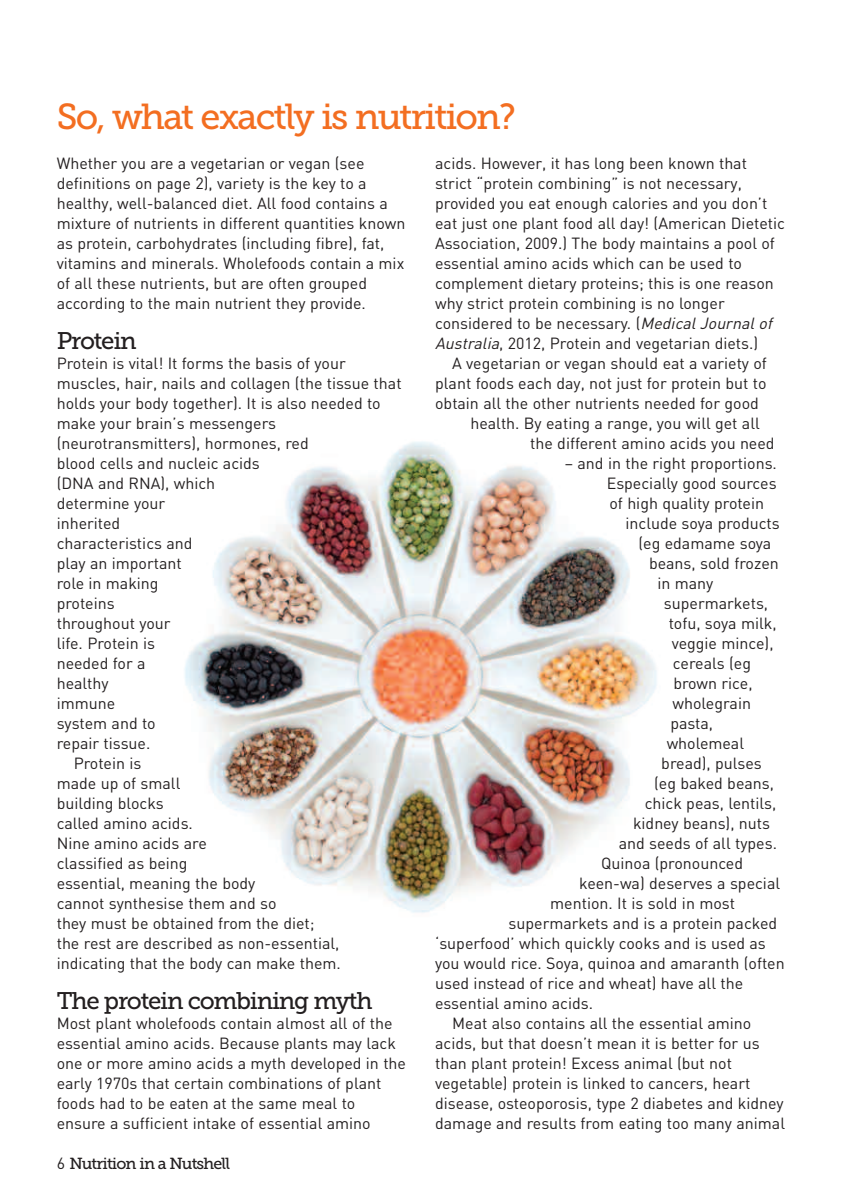
<style>
.page{position:relative;width:842px;height:1191px;background:#fff}
.page>*{position:absolute;margin:0;border:0;box-sizing:border-box;transform-origin:0 0}
.t1{font:36px "Museo Slab 500";letter-spacing:-.05em;color:#f36e21}
.t2{font:24px "Museo Slab 500";letter-spacing:-.05em;color:#231f20}
.t3{font:16px/20px "DIN";color:#231f20}
.t4{font:16px "Museo Slab 500";letter-spacing:-.05em;color:#231f20}
.s1{font-family:"DIN"}
.s2{font-style:italic}
</style>
<div class="page">
<img style="left:168px;top:424px;width:505px;height:505px;border-radius:50%">
<h1 class="t1" style="left:57px;top:104px;width:461px">So, what exactly is nutrition?</h1>
<p class="t3" style="left:57px;top:154px;width:350px">Whether you are a vegetarian or vegan (see definitions on page 2), variety is the key to a healthy, well-balanced diet. All food contains a mixture of nutrients in different quantities known as protein, carbohydrates (including fibre), fat, vitamins and minerals. Wholefoods contain a mix of all these nutrients, but are often grouped according to the main nutrient they provide.</p>
<h2 class="t2" style="left:57px;top:332px;width:82px">Protein</h2>
<p class="t3" style="left:57px;top:354px;width:291px">Protein is vital! It forms the basis of your</p>
<p class="t3" style="left:57px;top:374px;width:346px">muscles, hair, nails and collagen (the tissue that</p>
<p class="t3" style="left:57px;top:394px;width:326px">holds your body together). It is also needed to</p>
<p class="t3" style="left:57px;top:414px;width:221px">make your brain’s messengers</p>
<p class="t3" style="left:57px;top:434px;width:254px">(neurotransmitters), hormones, red</p>
<p class="t3" style="left:57px;top:454px;width:205px">blood cells and nucleic acids</p>
<p class="t3" style="left:57px;top:474px;width:160px">(DNA and RNA), which</p>
<p class="t3" style="left:57px;top:494px;width:110px">determine your</p>
<p class="t3" style="left:57px;top:514px;width:65px">inherited</p>
<p class="t3" style="left:57px;top:534px;width:137px">characteristics and</p>
<p class="t3" style="left:57px;top:554px;width:127px">play an important</p>
<p class="t3" style="left:57px;top:574px;width:103px">role in making</p>
<p class="t3" style="left:57px;top:594px;width:59px">proteins</p>
<p class="t3" style="left:57px;top:614px;width:115px">throughout your</p>
<p class="t3" style="left:57px;top:634px;width:100px">life. Protein is</p>
<p class="t3" style="left:57px;top:654px;width:90px">needed for a</p>
<p class="t3" style="left:57px;top:674px;width:54px">healthy</p>
<p class="t3" style="left:57px;top:694px;width:60px">immune</p>
<p class="t3" style="left:57px;top:714px;width:101px">system and to</p>
<p class="t3" style="left:57px;top:734px;width:95px">repair tissue.</p>
<p class="t3" style="left:74px;top:754px;width:69px">Protein is</p>
<p class="t3" style="left:57px;top:774px;width:125px">made up of small</p>
<p class="t3" style="left:57px;top:794px;width:109px">building blocks</p>
<p class="t3" style="left:57px;top:814px;width:138px">called amino acids.</p>
<p class="t3" style="left:57px;top:834px;width:152px">Nine amino acids are</p>
<p class="t3" style="left:57px;top:854px;width:132px">classified as being</p>
<p class="t3" style="left:57px;top:874px;width:200px">essential, meaning the body</p>
<p class="t3" style="left:57px;top:894px;width:221px">cannot synthesise them and so</p>
<p class="t3" style="left:57px;top:914px;width:259px">they must be obtained from the diet;</p>
<p class="t3" style="left:57px;top:934px;width:284px">the rest are described as non-essential,</p>
<p class="t3" style="left:57px;top:954px;width:286px">indicating that the body can make them.</p>
<h2 class="t2" style="left:57px;top:992px;width:317px">The protein combining myth</h2>
<p class="t3" style="left:57px;top:1014px;width:351px">Most plant wholefoods contain almost all of the essential amino acids. Because plants may lack one or more amino acids a myth developed in the early 1970s that certain combinations of plant foods had to be eaten at the same meal to ensure a sufficient intake of essential amino</p>
<p class="t4" style="left:57px;top:1158px;width:175px"><span class="s1">6</span> Nutrition in a Nutshell</p>
<p class="t3" style="left:435px;top:154px;width:351px">acids. However, it has long been known that strict “protein combining” is not necessary, provided you eat enough calories and you don’t eat just one plant food all day! (American Dietetic Association, 2009.) The body maintains a pool of essential amino acids which can be used to complement dietary proteins; this is one reason why strict protein combining is no longer considered to be necessary. (<span class="s2">MedicalJournalof Australia</span>, 2012, Protein and vegetarian diets.)</p>
<p class="t3" style="left:452px;top:354px;width:316px">A vegetarian or vegan should eat a variety of</p>
<p class="t3" style="left:435px;top:374px;width:333px">plant foods each day, not just for protein but to</p>
<p class="t3" style="left:435px;top:394px;width:325px">obtain all the other nutrients needed for good</p>
<p class="t3" style="left:470px;top:414px;width:291px">health. By eating a range, you will get all</p>
<p class="t3" style="left:530px;top:434px;width:246px">the different amino acids you need</p>
<p class="t3" style="left:565px;top:454px;width:214px">– and in the right proportions.</p>
<p class="t3" style="left:607px;top:474px;width:171px">Especially good sources</p>
<p class="t3" style="left:609px;top:494px;width:156px">of high quality protein</p>
<p class="t3" style="left:625px;top:514px;width:156px">include soya products</p>
<p class="t3" style="left:638px;top:534px;width:134px">(eg edamame soya</p>
<p class="t3" style="left:649px;top:554px;width:131px">beans, sold frozen</p>
<p class="t3" style="left:657px;top:574px;width:57px">in many</p>
<p class="t3" style="left:664px;top:594px;width:106px">supermarkets,</p>
<p class="t3" style="left:669px;top:614px;width:109px">tofu, soya milk,</p>
<p class="t3" style="left:672px;top:634px;width:103px">veggie mince),</p>
<p class="t3" style="left:673px;top:654px;width:80px">cereals (eg</p>
<p class="t3" style="left:673px;top:674px;width:81px">brown rice,</p>
<p class="t3" style="left:672px;top:694px;width:80px">wholegrain</p>
<p class="t3" style="left:670px;top:714px;width:44px">pasta,</p>
<p class="t3" style="left:667px;top:734px;width:79px">wholemeal</p>
<p class="t3" style="left:661px;top:754px;width:102px">bread), pulses</p>
<p class="t3" style="left:654px;top:774px;width:121px">(eg baked beans,</p>
<p class="t3" style="left:645px;top:794px;width:133px">chick peas, lentils,</p>
<p class="t3" style="left:633px;top:814px;width:139px">kidney beans), nuts</p>
<p class="t3" style="left:619px;top:834px;width:160px">and seeds of all types.</p>
<p class="t3" style="left:601px;top:854px;width:143px">Quinoa (pronounced</p>
<p class="t3" style="left:579px;top:874px;width:203px">keen-wa) deserves a special</p>
<p class="t3" style="left:550px;top:894px;width:186px">mention. It is sold in most</p>
<p class="t3" style="left:509px;top:914px;width:270px">supermarkets and is a protein packed</p>
<p class="t3" style="left:435px;top:934px;width:332px">‘superfood’ which quickly cooks and is used as</p>
<p class="t3" style="left:435px;top:954px;width:351px">you would rice. Soya, quinoa and amaranth (often</p>
<p class="t3" style="left:435px;top:974px;width:309px">used instead of rice and wheat) have all the</p>
<p class="t3" style="left:435px;top:994px;width:159px">essential amino acids.</p>
<p class="t3" style="left:452px;top:1014px;width:301px">Meat also contains all the essential amino</p>
<p class="t3" style="left:435px;top:1034px;width:326px">acids, but that doesn’t mean it is better for us</p>
<p class="t3" style="left:435px;top:1054px;width:298px">than plant protein! Excess animal (but not</p>
<p class="t3" style="left:435px;top:1074px;width:317px">vegetable) protein is linked to cancers, heart</p>
<p class="t3" style="left:435px;top:1094px;width:350px">disease, osteoporosis, type 2 diabetes and kidney</p>
<p class="t3" style="left:435px;top:1114px;width:351px">damage and results from eating too many animal</p>
</div>
